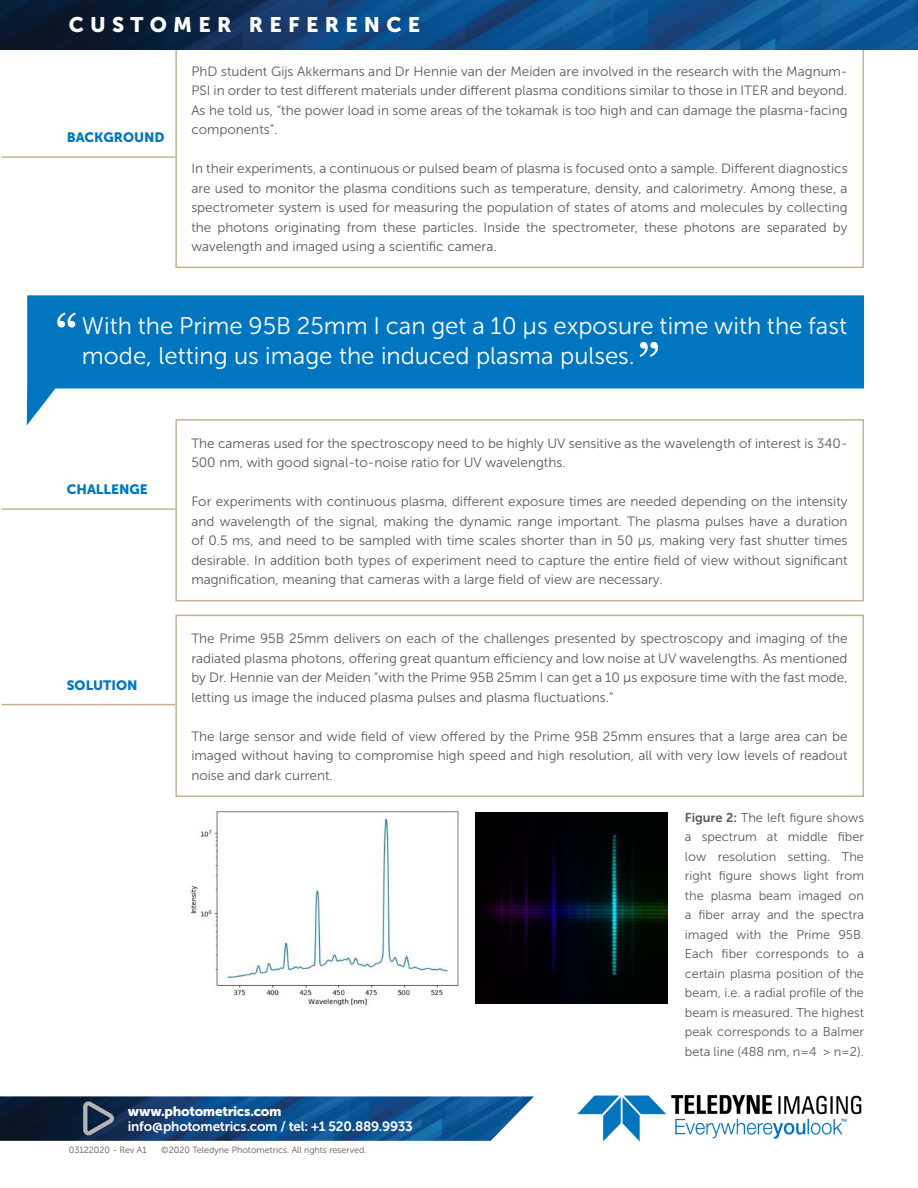
<style>
.page{position:relative;width:918px;height:1188px;background:#fff}
.page>*{position:absolute;margin:0;border:0;box-sizing:border-box;transform-origin:0 0}
.t1{font:57px "Georgia";color:#fff}
.t2{font:24px "Museo Sans 300";color:#fff}
.t3{font:21px "Museo Sans 900";letter-spacing:.3em;color:#fff}
.t4{font:13.5px/19.5px "Museo Sans 300";color:#58595b;text-align:justify}
.t5{font:13.5px "Museo Sans 700";letter-spacing:-.015em;color:#fff}
.t6{font:13.5px "Museo Sans 900";color:#0076c0}
.t7{font:13.5px "Museo Sans 900";letter-spacing:-.02em;color:#fff}
.t8{font:12.75px/19.5px "Museo Sans 300";color:#58595b;text-align:justify}
.t9{font:9px "Museo Sans 300";color:#58595b}
.s1{font-family:"Museo Sans 700"}
</style>
<div class="page">
<hr style="left:1px;top:156px;width:174px;height:2px;background:#c3b393">
<hr style="left:1px;top:508px;width:174px;height:2px;background:#c3b393">
<hr style="left:1px;top:704px;width:174px;height:1px;background:#c3b393">
<div style="left:175px;top:47px;width:689px;height:221px;border:2px solid #c3b393"></div>
<div style="left:175px;top:419px;width:689px;height:182px;border:2px solid #c3b393"></div>
<div style="left:175px;top:615px;width:689px;height:182px;border:2px solid #c3b393"></div>
<img style="left:0;top:0;width:918px;height:49px">
<img style="left:577px;top:1094px;width:285px;height:48px">
<img style="left:0;top:1096px;width:534px;height:45px">
<svg style="left:83px;top:1101px;width:31px;height:34px"></svg>
<svg style="left:27px;top:295px;width:837px;height:130px;fill:#0076c0"></svg>
<img style="left:190px;top:811px;width:269px;height:195px">
<img style="left:475px;top:812px;width:192px;height:192px">
<p class="t3" style="left:69px;top:13px;width:353px">CUSTOMER REFERENCE</p>
<p class="t6" style="left:67px;top:130px;width:99px">BACKGROUND</p>
<p class="t4" style="left:191px;top:61px;width:658px">PhD student Gijs Akkermans and Dr Hennie van der Meiden are involved in the research with the Magnum-PSI in order to test different materials under different plasma conditions similar to those in ITER and beyond.<br>As he told us, “the power load in some areas of the tokamak is too high and can damage the plasma-facing components”.</p>
<p class="t4" style="left:191px;top:159px;width:658px">In their experiments, a continuous or pulsed beam of plasma is focused onto a sample. Different diagnostics are used to monitor the plasma conditions such as temperature, density, and calorimetry. Among these, a spectrometer system is used for measuring the population of states of atoms and molecules by collecting the photons originating from these particles. Inside the spectrometer, these photons are separated by wavelength and imaged using a scientific camera.</p>
<p class="t1" style="left:55px;top:301px;width:25px">“</p>
<p class="t2" style="left:82px;top:313px;width:767px">With the Prime 95B 25mm I can get a 10 µs exposure time with the fast</p>
<p class="t2" style="left:82px;top:343px;width:554px">mode, letting us image the induced plasma pulses.</p>
<p class="t1" style="left:660px;top:369px;width:25px;rotate:-180deg">“</p>
<p class="t6" style="left:67px;top:482px;width:83px">CHALLENGE</p>
<p class="t6" style="left:67px;top:677px;width:72px">SOLUTION</p>
<p class="t4" style="left:191px;top:434px;width:658px">The cameras used for the spectroscopy need to be highly UV sensitive as the wavelength of interest is 340-<br>500 nm, with good signal-to-noise ratio for UV wavelengths.</p>
<p class="t4" style="left:191px;top:492px;width:658px">For experiments with continuous plasma, different exposure times are needed depending on the intensity and wavelength of the signal, making the dynamic range important. The plasma pulses have a duration of 0.5 ms, and need to be sampled with time scales shorter than in 50 µs, making very fast shutter times desirable. In addition both types of experiment need to capture the entire field of view without significant magnification, meaning that cameras with a large field of view are necessary.</p>
<p class="t4" style="left:191px;top:629px;width:658px">The Prime 95B 25mm delivers on each of the challenges presented by spectroscopy and imaging of the radiated plasma photons, offering great quantum efficiency and low noise at UV wavelengths. As mentioned by Dr. Hennie van der Meiden “with the Prime 95B 25mm I can get a 10 µs exposure time with the fast mode, letting us image the induced plasma pulses and plasma fluctuations.”</p>
<p class="t4" style="left:191px;top:727px;width:658px">The large sensor and wide field of view offered by the Prime 95B 25mm ensures that a large area can be imaged without having to compromise high speed and high resolution, all with very low levels of readout noise and dark current.</p>
<p class="t8" style="left:685px;top:808px;width:181px"><span class="s1">Figure 2:</span> The left figure shows a spectrum at middle fiber low resolution setting. The right figure shows light from the plasma beam imaged on a fiber array and the spectra imaged with the Prime 95B.<br>Each fiber corresponds to a certain plasma position of the beam, i.e. a radial profile of the beam is measured. The highest peak corresponds to a Balmer beta line (488 nm, n=4 &gt; n=2).</p>
<p class="t7" style="left:128px;top:1104px;width:155px">www.photometrics.com</p>
<p class="t5" style="left:128px;top:1119px;width:287px">info@photometrics.com / tel: +1 520.889.9933</p>
<p class="t9" style="left:69px;top:1145px;width:79px">03122020 - Rev A1</p>
<p class="t9" style="left:161px;top:1145px;width:207px">©2020 Teledyne Photometrics. All rights reserved.</p>
</div>
